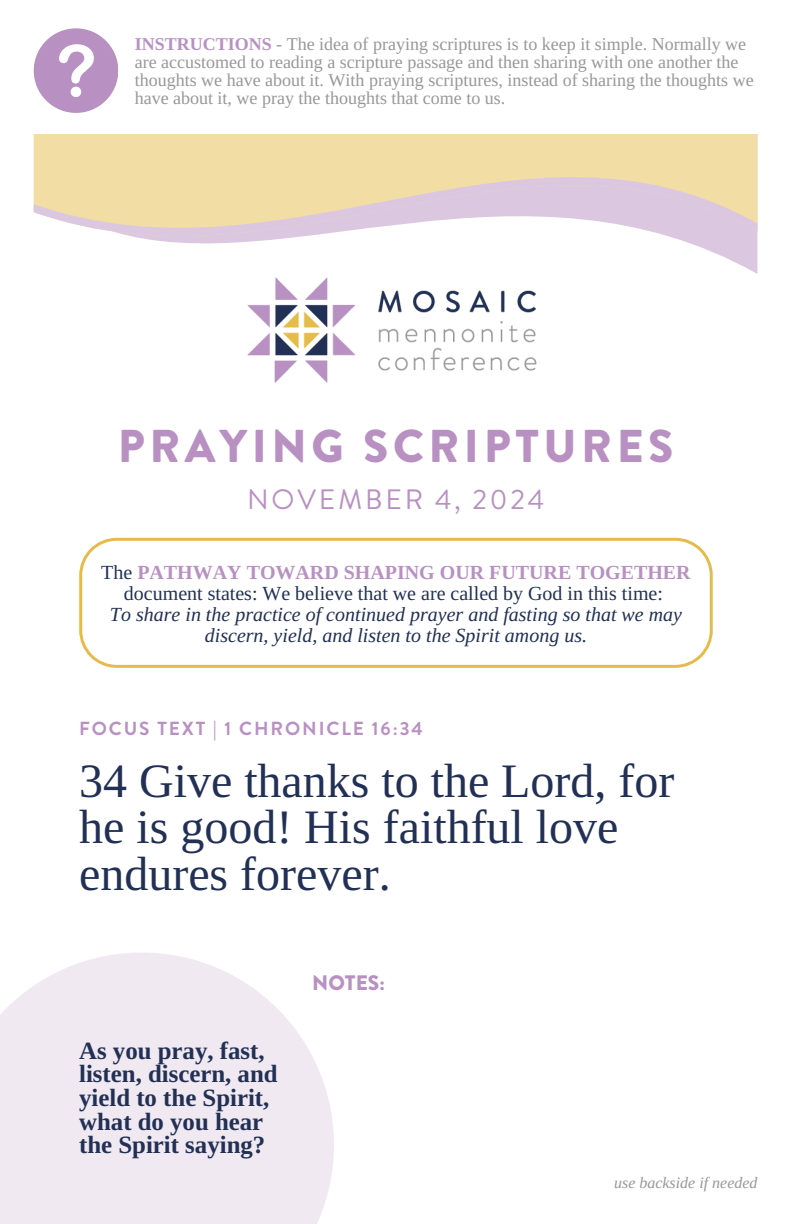
<style>
.page{position:relative;width:792px;height:1224px;background:#fff}
.page>*{position:absolute;margin:0;border:0;box-sizing:border-box;transform-origin:0 0}
.t1{font:48px/46.4px "Libra Serif Modern";color:#213054}
.t2{font:900 46px "Brandon Grotesque";letter-spacing:.1em;color:#b891c2}
.t3{font:28px "Brandon Grotesque";letter-spacing:.1em;color:#b891c2}
.t4{font:700 24.8px/23.8px "Libra Serif Modern";color:#213054}
.t5{font:900 21px "Brandon Grotesque";color:#b891c2}
.t6{font:italic 20px/21px "Libra Serif Modern";color:#213054;text-align:center}
.t7{font:700 19px "Brandon Grotesque";letter-spacing:.1em;color:#b891c2}
.t8{font:18px/18px "Libra Serif Modern";color:#989898}
.t9{font:italic 16px "Libra Serif Modern";color:#989898}
.s1{font-weight:700;color:#b891c2}
.s2{font-style:normal}
.s3{font-weight:700;font-style:normal;color:#b891c2}
</style>
<div class="page">
<img style="left:247px;top:277px;width:290px;height:106px">
<svg style="left:0;top:953px;width:334px;height:271px;background:#f1ebf3"></svg>
<svg style="left:34px;top:134px;width:723px;height:140px"></svg>
<div style="left:34px;top:28px;width:84px;height:85px;background:#b891c2;border-radius:50%"></div>
<svg style="left:59px;top:44px;width:35px;height:53px"></svg>
<svg style="left:79px;top:538px;width:633px;height:130px"></svg>
<p class="t8" style="left:135px;top:35px;width:620px"><span class="s1">INSTRUCTIONS</span> - The idea of praying scriptures is to keep it simple. Normally we are accustomed to reading a scripture passage and then sharing with one another the thoughts we have about it. With praying scriptures, instead of sharing the thoughts we have about it, we pray the thoughts that come to us.</p>
<h5 class="t2" style="left:118px;top:414px;width:557px">PRAYING SCRIPTURES</h5>
<h3 class="t3" style="left:247px;top:480px;width:298px">NOVEMBER 4, 2024</h3>
<p class="t6" style="left:101px;top:562px;width:591px"><span class="s2">The</span> <span class="s3">PATHWAY TOWARD SHAPING OUR FUTURE TOGETHER </span><span class="s2">document states: We believe that we are called by God in this time:<br></span>To share in the practice of continued prayer and fasting so that we may discern, yield, and listen to the Spirit among us.</p>
<h6 class="t7" style="left:79px;top:715px;width:345px">FOCUS TEXT | 1 CHRONICLE 16:34</h6>
<h4 class="t1" style="left:79px;top:758px;width:597px">34 Give thanks to the Lord, for he is good! His faithful love endures forever.</h4>
<p class="t4" style="left:79px;top:1038px;width:200px">As you pray, fast, listen, discern, and yield to the Spirit, what do you hear the Spirit saying?</p>
<h2 class="t5" style="left:312px;top:967px;width:74px">NOTES:</h2>
<h1 class="t9" style="left:614px;top:1174px;width:145px">use backside if needed</h1>
</div>
